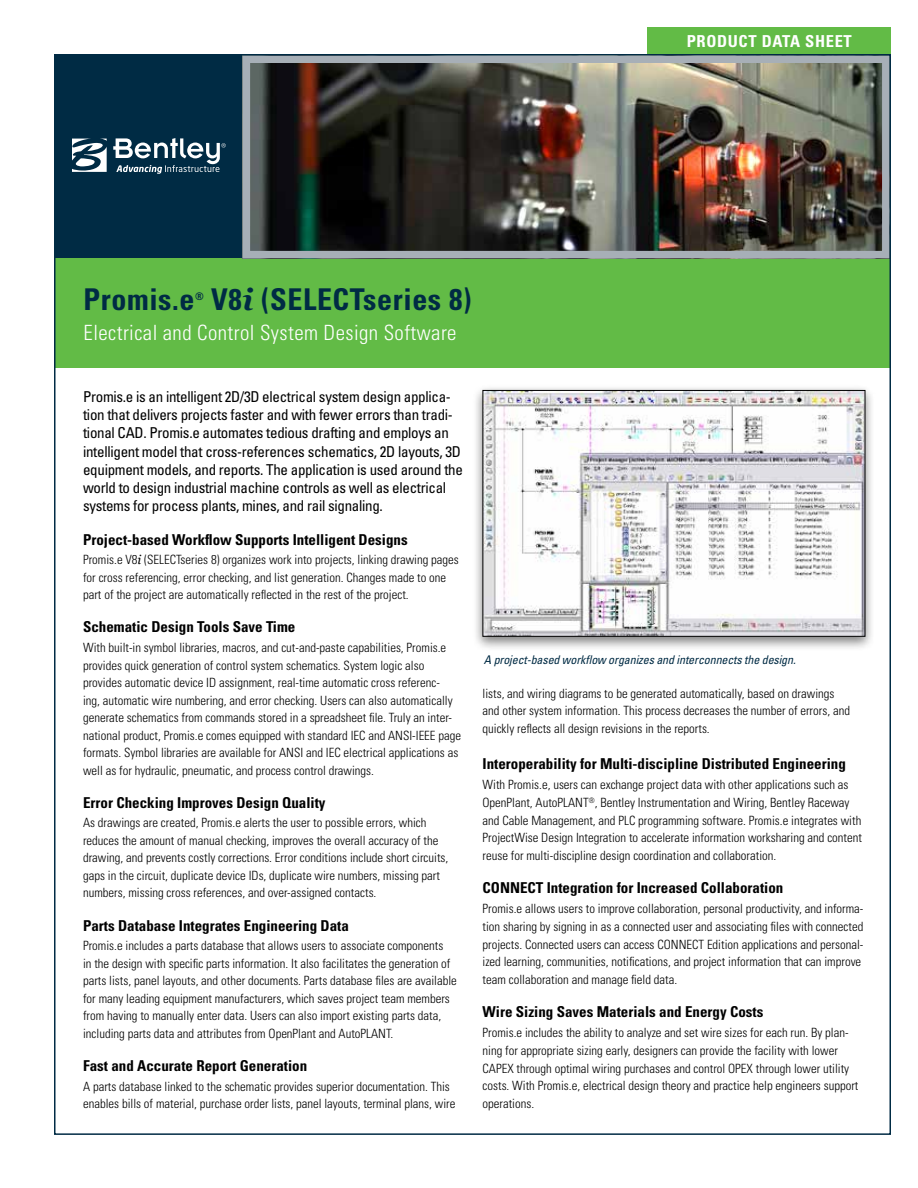
<style>
.page{position:relative;width:918px;height:1188px;background:#fff}
.page>*{position:absolute;margin:0;border:0;box-sizing:border-box;transform-origin:0 0}
.t1{font:700 condensed 30px "Univers";letter-spacing:.02em;color:#002b44}
.t2{font:300 condensed 21px "Univers";letter-spacing:.02em;color:#fff}
.t3{font:700 condensed 16.5px "Univers";letter-spacing:.04em;color:#fff}
.t4{font:condensed 15px/18.1px "Univers";letter-spacing:-.02em;color:#000}
.t5{font:700 condensed 15px "Univers";color:#000}
.t6{font:300 condensed 12.75px/17.5px "Univers";color:#000}
.t7{font:italic condensed 12px "Univers";letter-spacing:-.01em;color:#002b44}
.t8{font:700 condensed 10.5px "Univers";color:#002b44}
.s1{font-family:"Georgia";font-style:italic;font-stretch:normal}
.s2{font-family:"Georgia";font-weight:400;font-style:italic;font-stretch:normal}
</style>
<div class="page">
<div style="left:55px;top:55px;width:188px;height:204px;background:#002b44"></div>
<svg style="left:72px;top:139px;width:35px;height:33px"></svg>
<svg style="left:113px;top:138px;width:113px;height:36px"></svg>
<div style="left:648px;top:27px;width:243px;height:27px;background:#62bb46"></div>
<div style="left:55px;top:258px;width:836px;height:110px;background:#62bb46"></div>
<img style="left:252px;top:65px;width:629px;height:184px">
<div style="left:243px;top:56px;width:647px;height:202px;border:8px solid #a7afb7"></div>
<div style="left:472px;top:384px;width:404px;height:267px;background:#000;opacity:.5"></div>
<svg style="left:482px;top:389px;width:384px;height:248px"></svg>
<p class="t3" style="left:687px;top:31px;width:167px">PRODUCT DATA SHEET</p>
<h1 class="t1" style="left:84px;top:281px;width:112px">Promis.e</h1>
<p class="t8" style="left:195px;top:290px;width:10px">®</p>
<h1 class="t1" style="left:211px;top:281px;width:262px">V8<span class="s1">i</span> (SELECTseries 8)</h1>
<h2 class="t2" style="left:84px;top:320px;width:375px">Electrical and Control System Design Software</h2>
<p class="t4" style="left:83px;top:387px;width:381px">Promis.e is an intelligent 2D/3D electrical system design applica&shy;tion that delivers projects faster and with fewer errors than tradi&shy;tional CAD. Promis.e automates tedious drafting and employs an intelligent model that cross-references schematics, 2D layouts, 3D equipment models, and reports. The application is used around the world to design industrial machine controls as well as electrical systems for process plants, mines, and rail signaling.</p>
<p class="t5" style="left:83px;top:530px;width:326px">Project-based Workflow Supports Intelligent Designs</p>
<p class="t6" style="left:83px;top:551px;width:377px">Promis.e V8<span class="s2">i</span> (SELECTseries 8) organizes work into projects, linking drawing pages for cross referencing, error checking, and list generation. Changes made to one part of the project are automatically reflected in the rest of the project.</p>
<p class="t5" style="left:83px;top:618px;width:214px">Schematic Design Tools Save Time</p>
<p class="t6" style="left:83px;top:639px;width:380px">With built-in symbol libraries, macros, and cut-and-paste capabilities, Promis.e provides quick generation of control system schematics. System logic also provides automatic device ID assignment, real-time automatic cross referenc-<br>ing, automatic wire numbering, and error checking. Users can also automatically generate schematics from commands stored in a spreadsheet file. Truly an inter&shy;national product, Promis.e comes equipped with standard IEC and ANSI-IEEE page formats. Symbol libraries are available for ANSI and IEC electrical applications as well as for hydraulic, pneumatic, and process control drawings.</p>
<p class="t5" style="left:83px;top:793px;width:244px">Error Checking Improves Design Quality</p>
<p class="t6" style="left:83px;top:814px;width:367px">As drawings are created, Promis.e alerts the user to possible errors, which reduces the amount of manual checking, improves the overall accuracy of the drawing, and prevents costly corrections. Error conditions include short circuits, gaps in the circuit, duplicate device IDs, duplicate wire numbers, missing part numbers, missing cross references, and over-assigned contacts.</p>
<p class="t5" style="left:83px;top:916px;width:267px">Parts Database Integrates Engineering Data</p>
<p class="t6" style="left:83px;top:937px;width:375px">Promis.e includes a parts database that allows users to associate components<br>in the design with specific parts information. It also facilitates the generation of parts lists, panel layouts, and other documents. Parts database files are available for many leading equipment manufacturers, which saves project team members from having to manually enter data. Users can also import existing parts data, including parts data and attributes from OpenPlant and AutoPLANT.</p>
<p class="t5" style="left:83px;top:1056px;width:226px">Fast and Accurate Report Generation</p>
<p class="t6" style="left:83px;top:1077px;width:374px">A parts database linked to the schematic provides superior documentation. This enables bills of material, purchase order lists, panel layouts, terminal plans, wire</p>
<p class="t7" style="left:484px;top:652px;width:313px">A project-based workflow organizes and interconnects the design.</p>
<p class="t6" style="left:483px;top:684px;width:369px">lists, and wiring diagrams to be generated automatically, based on drawings and other system information. This process decreases the number of errors, and quickly reflects all design revisions in the reports.</p>
<p class="t5" style="left:483px;top:755px;width:365px">Interoperability for Multi-discipline Distributed Engineering</p>
<p class="t6" style="left:483px;top:776px;width:381px">With Promis.e, users can exchange project data with other applications such as OpenPlant, AutoPLANT<sup>®</sup>, Bentley Instrumentation and Wiring, Bentley Raceway and Cable Management, and PLC programming software. Promis.e integrates with ProjectWise Design Integration to accelerate information worksharing and content reuse for multi-discipline design coordination and collaboration.</p>
<p class="t5" style="left:483px;top:879px;width:302px">CONNECT Integration for Increased Collaboration</p>
<p class="t6" style="left:483px;top:900px;width:382px">Promis.e allows users to improve collaboration, personal productivity, and informa&shy;tion sharing by signing in as a connected user and associating files with connected projects. Connected users can access CONNECT Edition applications and personal&shy;ized learning, communities, notifications, and project information that can improve team collaboration and manage field data.</p>
<p class="t5" style="left:483px;top:1003px;width:282px">Wire Sizing Saves Materials and Energy Costs</p>
<p class="t6" style="left:483px;top:1024px;width:377px">Promis.e includes the ability to analyze and set wire sizes for each run. By plan&shy;ning for appropriate sizing early, designers can provide the facility with lower CAPEX through optimal wiring purchases and control OPEX through lower utility costs. With Promis.e, electrical design theory and practice help engineers support operations.</p>
</div>
